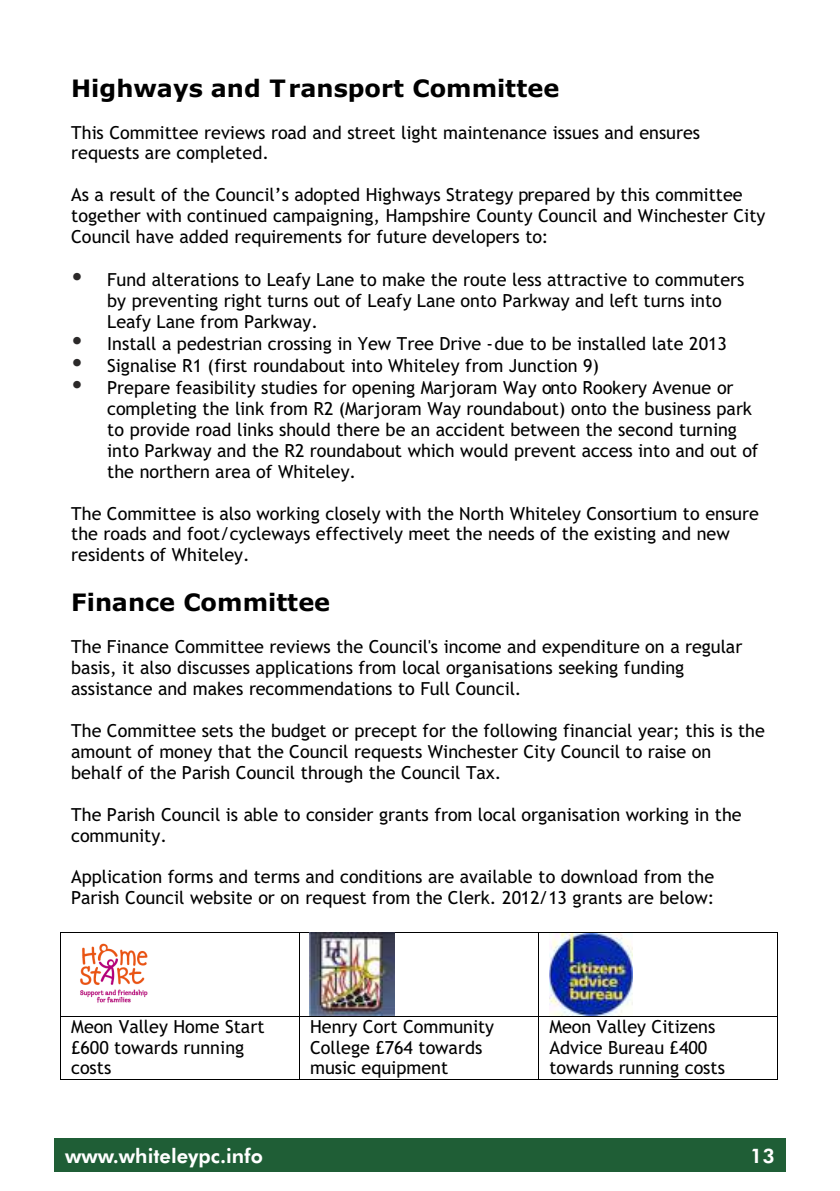
<style>
.page{position:relative;width:840px;height:1191px;background:#fff}
.page>*{position:absolute;margin:0;border:0;box-sizing:border-box;transform-origin:0 0}
.t1{font:700 24px "Verdana";color:#000}
.t2{font:800 20px "Futura BT";color:#fff}
.t3{font:18px/20.8px "Trebuchet MS";color:#000}
</style>
<div class="page">
<div style="left:54px;top:1138px;width:731px;height:34px;background:#1f5e36"></div>
<hr style="left:61px;top:932px;width:238px;height:1px;background:#000">
<hr style="left:300px;top:932px;width:238px;height:1px;background:#000">
<hr style="left:539px;top:932px;width:238px;height:1px;background:#000">
<hr style="left:60px;top:933px;width:1px;height:82px;background:#000">
<hr style="left:299px;top:933px;width:1px;height:82px;background:#000">
<hr style="left:538px;top:933px;width:1px;height:82px;background:#000">
<hr style="left:777px;top:933px;width:1px;height:82px;background:#000">
<hr style="left:61px;top:1015px;width:238px;height:1px;background:#000">
<hr style="left:300px;top:1015px;width:238px;height:1px;background:#000">
<hr style="left:539px;top:1015px;width:238px;height:1px;background:#000">
<hr style="left:60px;top:1016px;width:1px;height:63px;background:#000">
<hr style="left:61px;top:1079px;width:238px;height:1px;background:#000">
<hr style="left:299px;top:1016px;width:1px;height:63px;background:#000">
<hr style="left:300px;top:1079px;width:238px;height:1px;background:#000">
<hr style="left:538px;top:1016px;width:1px;height:63px;background:#000">
<hr style="left:539px;top:1079px;width:238px;height:1px;background:#000">
<hr style="left:777px;top:1016px;width:1px;height:63px;background:#000">
<img style="left:80px;top:943px;width:68px;height:60px">
<img style="left:309px;top:932px;width:85px;height:83px">
<img style="left:549px;top:933px;width:83px;height:82px">
<h1 class="t1" style="left:71px;top:78px;width:489px">Highways and Transport Committee</h1>
<p class="t3" style="left:71px;top:123px;width:630px">This Committee reviews road and street light maintenance issues and ensures requests are completed.</p>
<p class="t3" style="left:71px;top:186px;width:695px">As a result of the Council’s adopted Highways Strategy prepared by this committee together with continued campaigning, Hampshire County Council and Winchester City<br>Council have added requirements for future developers to:</p>
<p class="t3" style="left:107px;top:270px;width:652px;line-height:21.4px">Fund alterations to Leafy Lane to make the route less attractive to commuters by preventing right turns out of Leafy Lane onto Parkway and left turns into Leafy Lane from Parkway.<br>Install a pedestrian crossing in Yew Tree Drive -due to be installed late 2013<br>Signalise R1 (first roundabout into Whiteley from Junction 9)<br>Prepare feasibility studies for opening Marjoram Way onto Rookery Avenue or completing the link from R2 (Marjoram Way roundabout) onto the business park to provide road links should there be an accident between the second turning into Parkway and the R2 roundabout which would prevent access into and out of the northern area of Whiteley.</p>
<p class="t3" style="left:71px;top:504px;width:688px">The Committee is also working closely with the North Whiteley Consortium to ensure the roads and foot/cycleways effectively meet the needs of the existing and new residents of Whiteley.</p>
<h1 class="t1" style="left:71px;top:593px;width:260px">Finance Committee</h1>
<p class="t3" style="left:71px;top:638px;width:672px">The Finance Committee reviews the Council's income and expenditure on a regular basis, it also discusses applications from local organisations seeking funding assistance and makes recommendations to Full Council.</p>
<p class="t3" style="left:71px;top:721px;width:694px">The Committee sets the budget or precept for the following financial year; this is the amount of money that the Council requests Winchester City Council to raise on behalf of the Parish Council through the Council Tax.</p>
<p class="t3" style="left:71px;top:805px;width:671px">The Parish Council is able to consider grants from local organisation working in the community.</p>
<p class="t3" style="left:71px;top:868px;width:644px">Application forms and terms and conditions are available to download from the<br>Parish Council website or on request from the Clerk. 2012/13 grants are below:</p>
<p class="t3" style="left:71px;top:1017px;width:195px">Meon Valley Home Start £600 towards running costs</p>
<p class="t3" style="left:310px;top:1017px;width:185px">Henry Cort Community<br>College £764 towards music equipment</p>
<p class="t3" style="left:549px;top:1017px;width:177px">Meon Valley Citizens<br>Advice Bureau £400 towards running costs</p>
<p class="t2" style="left:65px;top:1148px;width:199px">www.whiteleypc.info</p>
<p class="t2" style="left:749px;top:1148px;width:26px">13</p>
</div>
